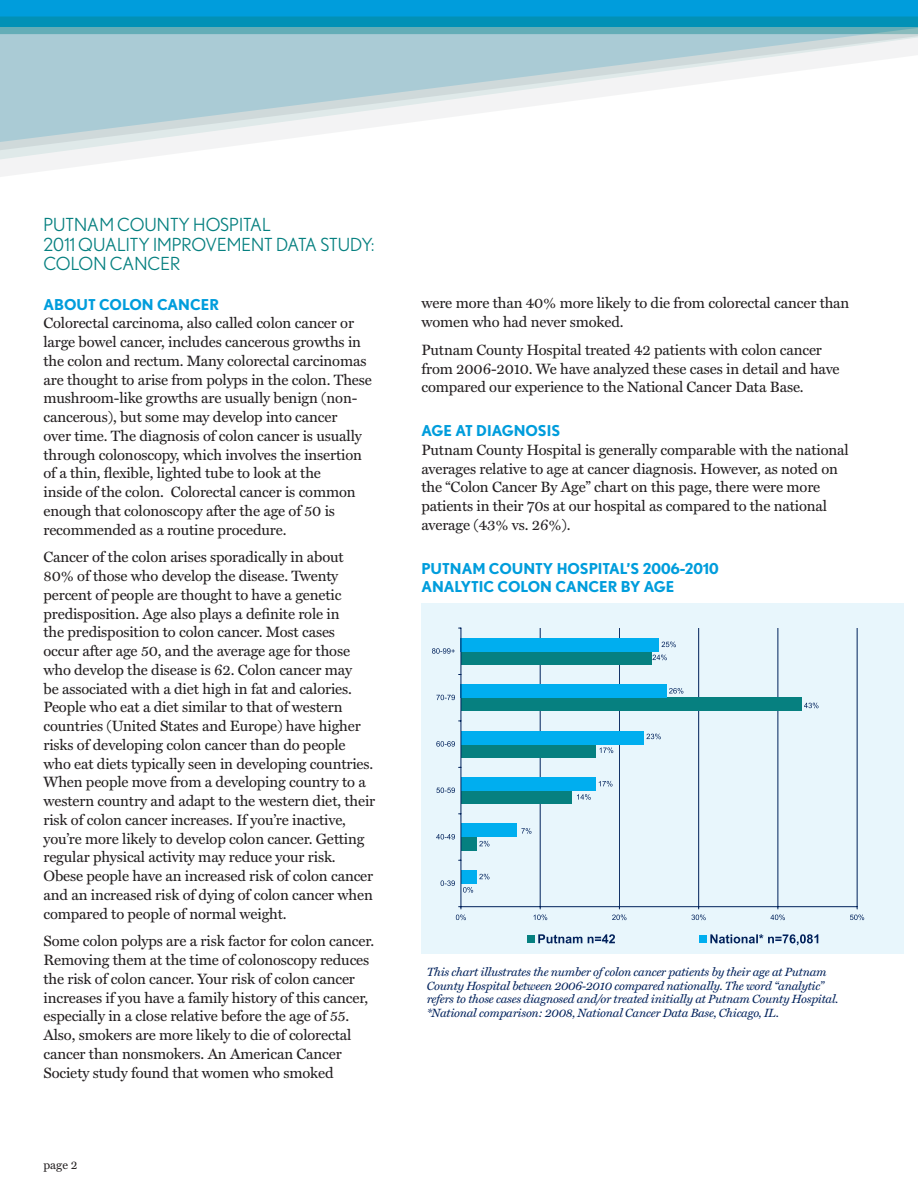
<style>
.page{position:relative;width:918px;height:1188px;background:#fff}
.page>*{position:absolute;margin:0;border:0;box-sizing:border-box;transform-origin:0 0}
.t1{font:18px/19.8px "Nobel";color:#068080}
.t2{font:15px/18.8px "Miller Text";letter-spacing:-.01em;color:#231f20}
.t3{font:700 15px/18px "Nobel";color:#009ddc}
.t4{font:italic 12px/13.5px "Miller Text";letter-spacing:-.02em;color:#00215b}
.t5{font:12px "Miller Text";color:#231f20}
</style>
<div class="page">
<div style="left:422px;top:603px;width:482px;height:351px;background:#e8f6fc"></div>
<hr style="left:540px;top:628px;width:1px;height:279px;background:#00215b">
<hr style="left:619px;top:628px;width:1px;height:279px;background:#00215b">
<hr style="left:698px;top:628px;width:1px;height:279px;background:#00215b">
<hr style="left:778px;top:628px;width:1px;height:279px;background:#00215b">
<hr style="left:857px;top:628px;width:1px;height:279px;background:#00215b">
<div style="left:461px;top:837px;width:16px;height:13px;background:#068080"></div>
<div style="left:461px;top:791px;width:111px;height:13px;background:#068080"></div>
<div style="left:461px;top:744px;width:135px;height:13px;background:#068080"></div>
<div style="left:461px;top:698px;width:341px;height:13px;background:#068080"></div>
<div style="left:461px;top:651px;width:190px;height:14px;background:#068080"></div>
<div style="left:461px;top:870px;width:16px;height:13px;background:#00aeef"></div>
<div style="left:461px;top:824px;width:55px;height:13px;background:#00aeef"></div>
<div style="left:461px;top:777px;width:135px;height:14px;background:#00aeef"></div>
<div style="left:461px;top:731px;width:182px;height:13px;background:#00aeef"></div>
<div style="left:461px;top:684px;width:206px;height:14px;background:#00aeef"></div>
<div style="left:461px;top:638px;width:198px;height:13px;background:#00aeef"></div>
<hr style="left:461px;top:906px;width:396px;height:1px;background:#00215b">
<hr style="left:461px;top:628px;width:1px;height:279px;background:#00215b">
<svg style="left:479px;top:874px;width:10px;height:5px"></svg>
<svg style="left:599px;top:781px;width:14px;height:6px"></svg>
<svg style="left:662px;top:642px;width:14px;height:5px"></svg>
<svg style="left:463px;top:887px;width:10px;height:6px"></svg>
<svg style="left:479px;top:841px;width:10px;height:5px"></svg>
<svg style="left:577px;top:794px;width:14px;height:6px"></svg>
<svg style="left:600px;top:747px;width:13px;height:6px"></svg>
<svg style="left:804px;top:703px;width:15px;height:5px"></svg>
<svg style="left:652px;top:655px;width:15px;height:5px"></svg>
<svg style="left:521px;top:828px;width:10px;height:6px"></svg>
<svg style="left:669px;top:688px;width:14px;height:6px"></svg>
<svg style="left:646px;top:734px;width:15px;height:5px"></svg>
<svg style="left:456px;top:915px;width:10px;height:5px"></svg>
<svg style="left:534px;top:915px;width:13px;height:5px"></svg>
<svg style="left:612px;top:915px;width:14px;height:5px"></svg>
<svg style="left:691px;top:915px;width:15px;height:5px"></svg>
<svg style="left:770px;top:915px;width:94px;height:5px"></svg>
<svg style="left:441px;top:880px;width:14px;height:6px"></svg>
<svg style="left:436px;top:834px;width:19px;height:5px"></svg>
<svg style="left:436px;top:788px;width:19px;height:5px"></svg>
<svg style="left:436px;top:741px;width:19px;height:6px"></svg>
<svg style="left:436px;top:695px;width:19px;height:5px"></svg>
<svg style="left:432px;top:648px;width:23px;height:6px"></svg>
<div style="left:527px;top:935px;width:7px;height:8px;background:#068080"></div>
<svg style="left:538px;top:934px;width:77px;height:9px"></svg>
<div style="left:699px;top:935px;width:8px;height:8px;background:#00aeef"></div>
<svg style="left:710px;top:934px;width:108px;height:11px"></svg>
<div style="left:0;top:0;width:918px;height:17px;background:#009ddc"></div>
<svg style="left:0;top:17px;width:918px;height:17px;background:#2a9cb6"></svg>
<svg style="left:0;top:34px;width:918px;height:143px"></svg>
<p class="t1" style="left:43px;top:214px;width:332px">PUTNAM COUNTY HOSPITAL<br>2011 QUALITY I MPROVEMENT DATA STUDY:<br>COLON CANCER</p>
<p class="t3" style="left:44px;top:295px;width:177px">ABOUT COLON CANCER</p>
<p class="t2" style="left:44px;top:314px;width:330px">Colorectal carcinoma, also called colon cancer or large bowel cancer, includes cancerous growths in the colon and rectum. Many colorectal carcinomas are thought to arise from polyps in the colon. These mushroom-like growths are usually benign (non&shy;cancerous), but some may develop into cancer<br>over time. The diagnosis of colon cancer is usually through colonoscopy, which involves the insertion of a thin, flexible, lighted tube to look at the<br>inside of the colon. Colorectal cancer is common enough that colonoscopy after the age of 50 is recommended as a routine procedure.</p>
<p class="t2" style="left:44px;top:548px;width:333px">Cancer of the colon arises sporadically in about 80% of those who develop the disease. Twenty percent of people are thought to have a genetic predisposition. Age also plays a definite role in<br>the predisposition to colon cancer. Most cases<br>occur after age 50, and the average age for those who develop the disease is 62. Colon cancer may<br>be associated with a diet high in fat and calories.<br>People who eat a diet similar to that of western countries (United States and Europe) have higher risks of developing colon cancer than do people who eat diets typically seen in developing countries.<br>When people move from a developing country to a western country and adapt to the western diet, their risk of colon cancer increases. If you’re inactive, you’re more likely to develop colon cancer. Getting regular physical activity may reduce your risk.<br>Obese people have an increased risk of colon cancer and an increased risk of dying of colon cancer when compared to people of normal weight.</p>
<p class="t2" style="left:44px;top:932px;width:332px">Some colon polyps are a risk factor for colon cancer.<br>Removing them at the time of colonoscopy reduces the risk of colon cancer. Your risk of colon cancer increases if you have a family history of this cancer, especially in a close relative before the age of 55.<br>Also, smokers are more likely to die of colorectal cancer than nonsmokers. An American Cancer Society study found that women who smoked</p>
<p class="t5" style="left:44px;top:1157px;width:36px">page 2</p>
<p class="t2" style="left:422px;top:294px;width:429px">were more than 40% more likely to die from colorectal cancer than women who had never smoked.</p>
<p class="t2" style="left:422px;top:340px;width:420px">Putnam County Hospital treated 42 patients with colon cancer from 2006-2010. We have analyzed these cases in detail and have compared our experience to the National Cancer Data Base.</p>
<p class="t3" style="left:422px;top:421px;width:140px">AGE AT DIAGNOSIS</p>
<p class="t2" style="left:422px;top:440px;width:429px">Putnam County Hospital is generally comparable with the national averages relative to age at cancer diagnosis. However, as noted on the “Colon Cancer By Age” chart on this page, there were more patients in their 70s at our hospital as compared to the national average (43% vs. 26%).</p>
<p class="t3" style="left:422px;top:559px;width:299px">PUTNAM COUNTY HOSPITAL’S 2006-2010<br>ANALYTIC COLON CANCER BY AGE</p>
<p class="t4" style="left:427px;top:965px;width:413px">This chart illustrates the number of colon cancer patients by their age at Putnam County Hospital between 2006-2010 compared nationally. The word “analytic” refers to those cases diagnosed and/or treated initially at Putnam County Hospital. *National comparison: 2008, National Cancer Data Base, Chicago, IL.</p>
</div>
